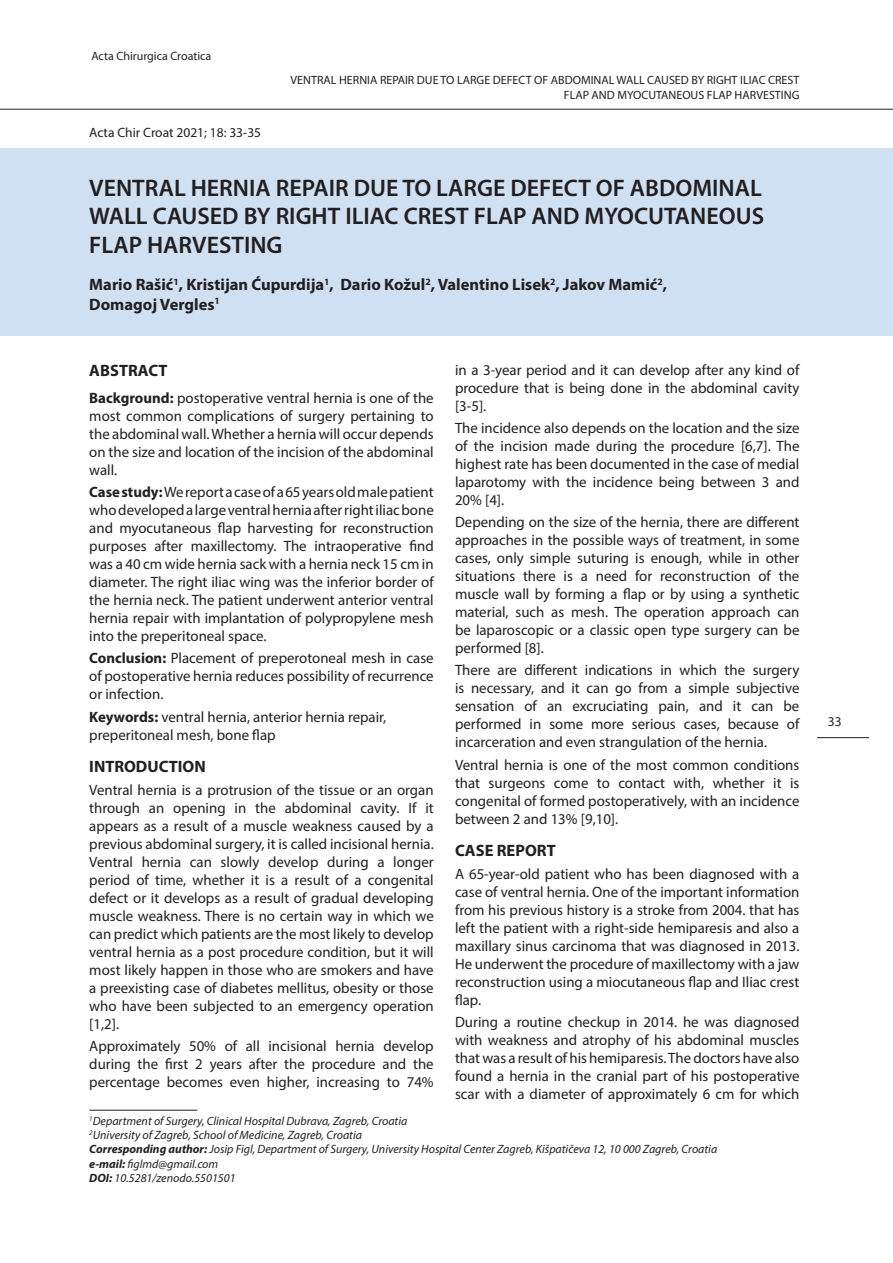
<style>
.page{position:relative;width:893px;height:1263px;background:#fff}
.page>*{position:absolute;margin:0;border:0;box-sizing:border-box;transform-origin:0 0}
.t1{font:600 24px/28.8px "Myriad Pro";color:#231f20;text-align:justify}
.t2{font:700 16.5px/19.8px "Myriad Pro";color:#231f20}
.t3{font:15px/18px "Myriad Pro";color:#231f20;text-align:justify}
.t4{font:13.5px "Myriad Pro";color:#231f20}
.t5{font:italic 12px/14.4px "Myriad Pro";color:#231f20}
.t6{font:12px/14.4px "Myriad Pro";color:#231f20;text-align:right}
.s1{color:#cfe0f2}
.s2{font-weight:700}
</style>
<div class="page">
<hr style="left:817px;top:737px;width:52px;height:1px;background:#231f20">
<hr style="left:0;top:109px;width:893px;height:1px;background:#231f20">
<div style="left:1px;top:149px;width:892px;height:187px;background:#cfe0f2"></div>
<hr style="left:89px;top:1110px;width:108px;height:1px;background:#231f20">
<p class="t6" style="left:91px;top:49px;width:121px">Acta Chirurgica Croatica</p>
<p class="t4" style="left:89px;top:124px;width:173px">Acta Chir Croat 2021; 18: 33-35</p>
<p class="t6" style="left:291px;top:73px;width:510px">VENTRAL HERNIA REPAIR DUE TO LARGE DEFECT OF ABDOMINAL WALL CAUSED BY RIGHT ILIAC CREST<br>FLAP AND MYOCUTANEOUS FLAP HARVESTING</p>
<h1 class="t1" style="left:89px;top:173px;width:676px">VENTRAL HERNIA REPAIR DUE TO LARGE DEFECT OF ABDOMINAL WALL CAUSED BY RIGHT ILIAC CREST FLAP AND MYOCUTANEOUS FLAP HARVESTING</h1>
<p class="t2" style="left:89px;top:274px;width:579px">Mario Rašić<sup>1</sup>, Kristijan Ćupurdija<sup>1</sup>, Dario Kožul<sup>2</sup>, Valentino Lisek<sup>2</sup>, Jakov Mamić<sup>2</sup>,<br>Domagoj Vergles<sup>1</sup><span class="s1">1</span></p>
<p class="t2" style="left:89px;top:360px;width:80px">ABSTRACT</p>
<p class="t3" style="left:89px;top:389px;width:346px"><span class="s2">Background:</span> postoperative ventral hernia is one of the most common complications of surgery pertaining to the abdominal wall. Whether a hernia will occur depends on the size and location of the incision of the abdominal wall.</p>
<p class="t3" style="left:89px;top:483px;width:346px"><span class="s2">Case study:</span> We report a case of a 65 years old male patient who developed a large ventral hernia after right iliac bone and myocutaneous flap harvesting for reconstruction purposes after maxillectomy. The intraoperative find was a 40 cm wide hernia sack with a hernia neck 15 cm in diameter. The right iliac wing was the inferior border of the hernia neck. The patient underwent anterior ventral hernia repair with implantation of polypropylene mesh into the preperitoneal space.</p>
<p class="t3" style="left:89px;top:649px;width:346px"><span class="s2">Conclusion:</span> Placement of preperotoneal mesh in case of postoperative hernia reduces possibility of recurrence or infection.</p>
<p class="t3" style="left:89px;top:707px;width:299px"><span class="s2">Keywords:</span> ventral hernia, anterior hernia repair, preperitoneal mesh, bone flap</p>
<p class="t2" style="left:89px;top:756px;width:118px">INTRODUCTION</p>
<p class="t3" style="left:89px;top:780px;width:346px">Ventral hernia is a protrusion of the tissue or an organ through an opening in the abdominal cavity. If it appears as a result of a muscle weakness caused by a previous abdominal surgery, it is called incisional hernia.<br>Ventral hernia can slowly develop during a longer period of time, whether it is a result of a congenital defect or it develops as a result of gradual developing muscle weakness. There is no certain way in which we can predict which patients are the most likely to develop ventral hernia as a post procedure condition, but it will most likely happen in those who are smokers and have a preexisting case of diabetes mellitus, obesity or those who have been subjected to an emergency operation [1,2].</p>
<p class="t3" style="left:89px;top:1036px;width:346px">Approximately 50% of all incisional hernia develop during the first 2 years after the procedure and the percentage becomes even higher, increasing to 74%</p>
<p class="t3" style="left:455px;top:360px;width:346px">in a 3-year period and it can develop after any kind of procedure that is being done in the abdominal cavity [3-5].</p>
<p class="t3" style="left:455px;top:419px;width:346px">The incidence also depends on the location and the size of the incision made during the procedure [6,7]. The highest rate has been documented in the case of medial laparotomy with the incidence being between 3 and 20% [4].</p>
<p class="t3" style="left:455px;top:513px;width:346px">Depending on the size of the hernia, there are different approaches in the possible ways of treatment, in some cases, only simple suturing is enough, while in other situations there is a need for reconstruction of the muscle wall by forming a flap or by using a synthetic material, such as mesh. The operation approach can be laparoscopic or a classic open type surgery can be performed [8].</p>
<p class="t3" style="left:455px;top:661px;width:346px">There are different indications in which the surgery is necessary, and it can go from a simple subjective sensation of an excruciating pain, and it can be performed in some more serious cases, because of incarceration and even strangulation of the hernia.</p>
<p class="t3" style="left:455px;top:755px;width:346px">Ventral hernia is one of the most common conditions that surgeons come to contact with, whether it is congenital of formed postoperatively, with an incidence between 2 and 13% [9,10].</p>
<p class="t2" style="left:455px;top:840px;width:102px">CASE REPORT</p>
<p class="t3" style="left:455px;top:864px;width:346px">A 65-year-old patient who has been diagnosed with a case of ventral hernia. One of the important information from his previous history is a stroke from 2004. that has left the patient with a right-side hemiparesis and also a maxillary sinus carcinoma that was diagnosed in 2013.<br>He underwent the procedure of maxillectomy with a jaw reconstruction using a miocutaneous flap and Iliac crest flap.</p>
<p class="t3" style="left:455px;top:1012px;width:346px">During a routine checkup in 2014. he was diagnosed with weakness and atrophy of his abdominal muscles that was a result of his hemiparesis. The doctors have also found a hernia in the cranial part of his postoperative scar with a diameter of approximately 6 cm for which</p>
<p class="t5" style="left:89px;top:1113px;width:629px"><sup>1</sup>Department of Surgery, Clinical Hospital Dubrava, Zagreb, Croatia<br><sup>2</sup>University of Zagreb, School of Medicine, Zagreb, Croatia<br><span class="s2">Corresponding author:</span> Josip Figl, Department of Surgery, University Hospital Center Zagreb, Kišpatičeva 12, 10 000 Zagreb, Croatia <span class="s2">e-mail:</span> figlmd@gmail.com<br><span class="s2">DOI:</span> 10.5281/zenodo.5501501</p>
<p class="t4" style="left:828px;top:713px;width:15px">33</p>
</div>
